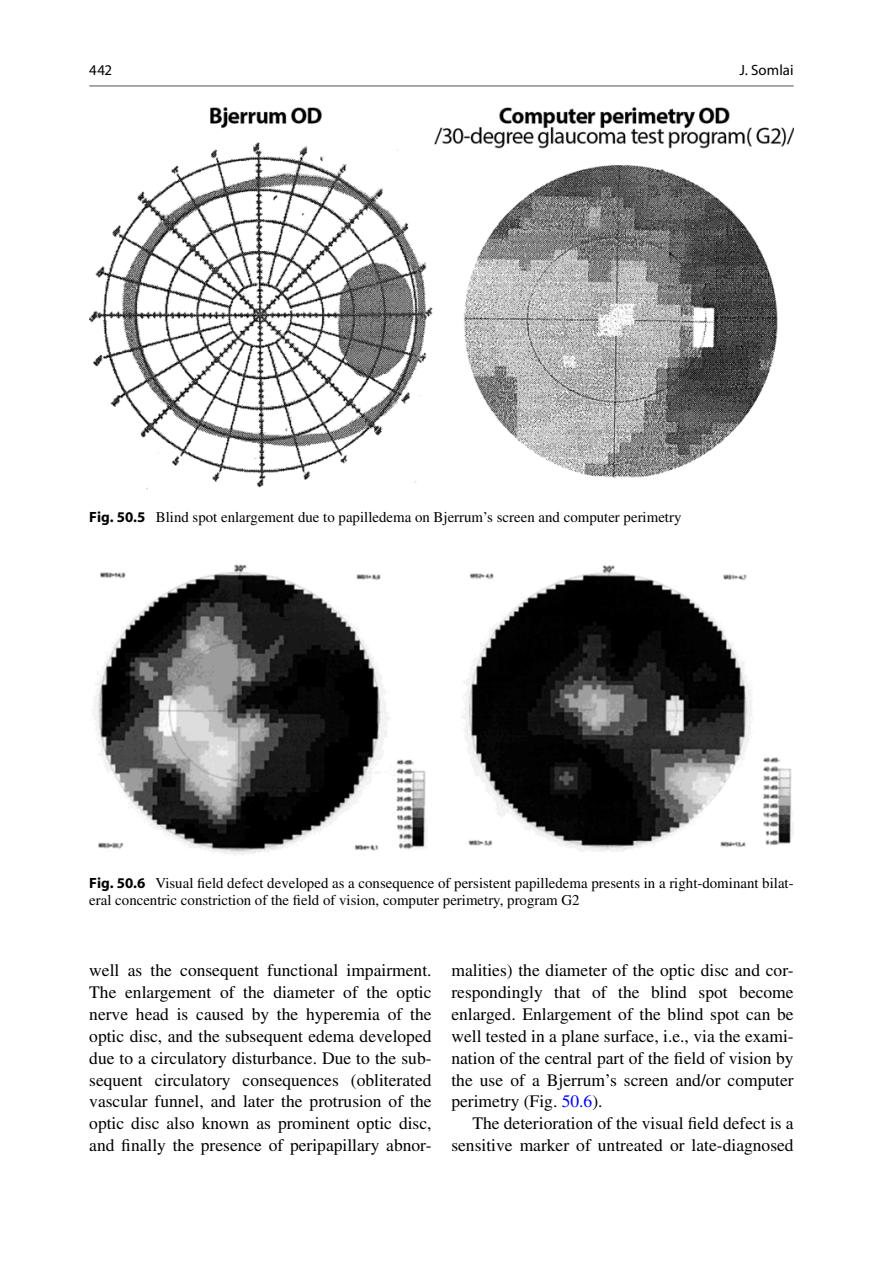
<style>
.page{position:relative;width:883px;height:1261px;background:#fff}
.page>*{position:absolute;margin:0;border:0;box-sizing:border-box;transform-origin:0 0}
.t1{font:17.5px/21.9px "Svjrdj Times";color:#000;text-align:justify}
.t2{font:14.88px/17.5px "Svjrdj Times";color:#000}
.t3{font:14.88px "Bxjhtd Myriad";letter-spacing:.005em;color:#000}
.s1{font-family:"Wykgbl Myriad";font-weight:700}
.s2{color:#0000fa}
</style>
<div class="page">
<img style="left:89px;top:107px;width:705px;height:383px">
<img style="left:92px;top:564px;width:702px;height:291px">
<hr style="left:89px;top:85px;width:705px;height:2px;background:#9c9c9c">
<p class="t3" style="left:89px;top:64px;width:24px">442</p>
<p class="t3" style="left:739px;top:64px;width:56px">J. Somlai</p>
<p class="t2" style="left:89px;top:510px;width:594px"><span class="s1">Fig. 50.5</span> Blind spot enlargement due to papilledema on Bjerrum’s screen and computer perimetry</p>
<p class="t2" style="left:89px;top:875px;width:706px"><span class="s1">Fig. 50.6</span> Visual field defect developed as a consequence of persistent papilledema presents in a right-dominant bilat&shy;eral concentric constriction of the field of vision, computer perimetry, program G2</p>
<p class="t1" style="left:89px;top:960px;width:344px">well as the consequent functional impairment.<br>The enlargement of the diameter of the optic nerve head is caused by the hyperemia of the optic disc, and the subsequent edema developed due to a circulatory disturbance. Due to the sub&shy;sequent circulatory consequences (obliterated vascular funnel, and later the protrusion of the optic disc also known as prominent optic disc, and finally the presence of peripapillary abnor-</p>
<p class="t1" style="left:451px;top:960px;width:344px">malities) the diameter of the optic disc and cor&shy;respondingly that of the blind spot become enlarged. Enlargement of the blind spot can be well tested in a plane surface, i.e., via the exami&shy;nation of the central part of the field of vision by the use of a Bjerrum’s screen and/or computer perimetry (Fig. <span class="s2">50.6</span> ).</p>
<p class="t1" style="left:451px;top:1113px;width:344px;text-align:right">The deterioration of the visual field defect is a sensitive marker of untreated or late-diagnosed</p>
</div>
